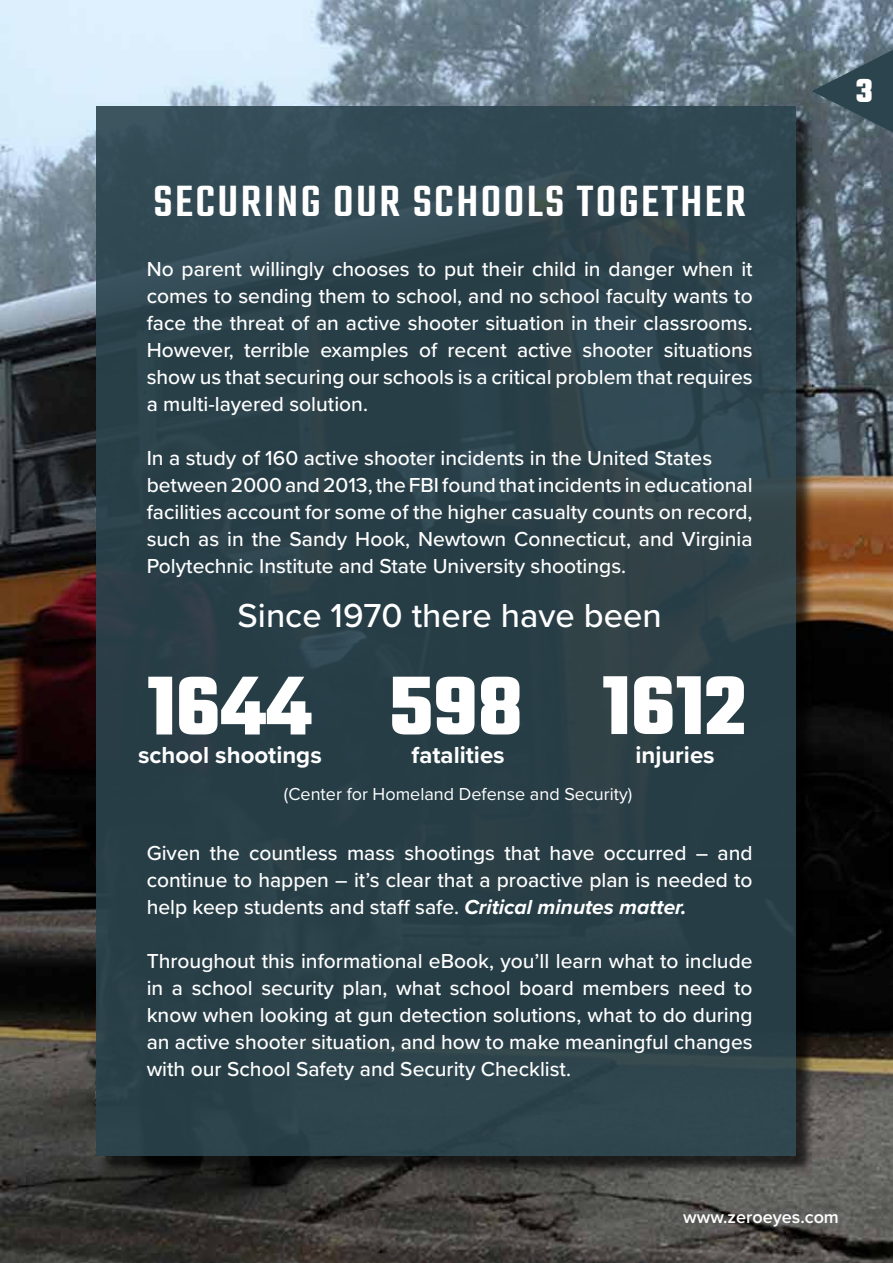
<style>
.page{position:relative;width:893px;height:1263px;background:#fff}
.page>*{position:absolute;margin:0;border:0;box-sizing:border-box;transform-origin:0 0}
.t1{font:700 90px "Teko";color:#fff}
.t2{font:500 48px "Teko";letter-spacing:.05em;color:#fff}
.t3{font:700 36px "Teko";color:#fff}
.t4{font:500 34.5px "Proxima Nova";color:#fff}
.t5{font:700 24px "Proxima Nova";color:#fff}
.t6{font:500 21px/27px "Proxima Nova";color:#fff;text-align:justify}
.t7{font:18px "Proxima Nova";color:#fff}
.t8{font:600 18px "Proxima Nova";color:#fff}
.s1{font-weight:700;font-style:italic}
</style>
<div class="page">
<img style="left:0;top:0;width:893px;height:1263px">
<div style="left:99px;top:109px;width:716px;height:1066px;background:#000;opacity:.75"></div>
<div style="left:97px;top:107px;width:699px;height:1049px;background:#2b444e"></div>
<svg style="left:812px;top:50px;width:81px;height:82px;background:#485d67"></svg>
<h2 class="t2" style="left:154px;top:173px;width:594px">SECURING OUR SCHOOLS TOGETHER</h2>
<p class="t6" style="left:147px;top:255px;width:607px">No parent willingly chooses to put their child in danger when it comes to sending them to school, and no school faculty wants to face the threat of an active shooter situation in their classrooms.<br>However, terrible examples of recent active shooter situations show us that securing our schools is a critical problem that requires a multi-layered solution.</p>
<p class="t6" style="left:147px;top:444px;width:607px;text-align:left">In a study of 160 active shooter incidents in the United States between 2000 and 2013, the FBI found that incidents in educational facilities account for some of the higher casualty counts on record, such as in the Sandy Hook, Newtown Connecticut, and Virginia Polytechnic Institute and State University shootings.</p>
<h3 class="t4" style="left:238px;top:590px;width:426px">Since 1970 there have been</h3>
<h1 class="t1" style="left:147px;top:648px;width:601px">1644 598 1612</h1>
<p class="t5" style="left:138px;top:737px;width:185px">school shootings</p>
<p class="t5" style="left:412px;top:737px;width:95px">fatalities</p>
<p class="t5" style="left:635px;top:737px;width:81px">injuries</p>
<p class="t7" style="left:284px;top:781px;width:350px">(Center for Homeland Defense and Security)</p>
<p class="t6" style="left:147px;top:838px;width:607px">Given the countless mass shootings that have occurred – and continue to happen – it’s clear that a proactive plan is needed to help keep students and staff safe. <span class="s1">Critical minutes matter.</span></p>
<p class="t6" style="left:147px;top:946px;width:607px">Throughout this informational eBook, you’ll learn what to include in a school security plan, what school board members need to know when looking at gun detection solutions, what to do during an active shooter situation, and how to make meaningful changes with our School Safety and Security Checklist.</p>
<h3 class="t3" style="left:856px;top:67px;width:19px">23</h3>
<p class="t8" style="left:683px;top:1204px;width:157px">www.zeroeyes.com</p>
</div>
